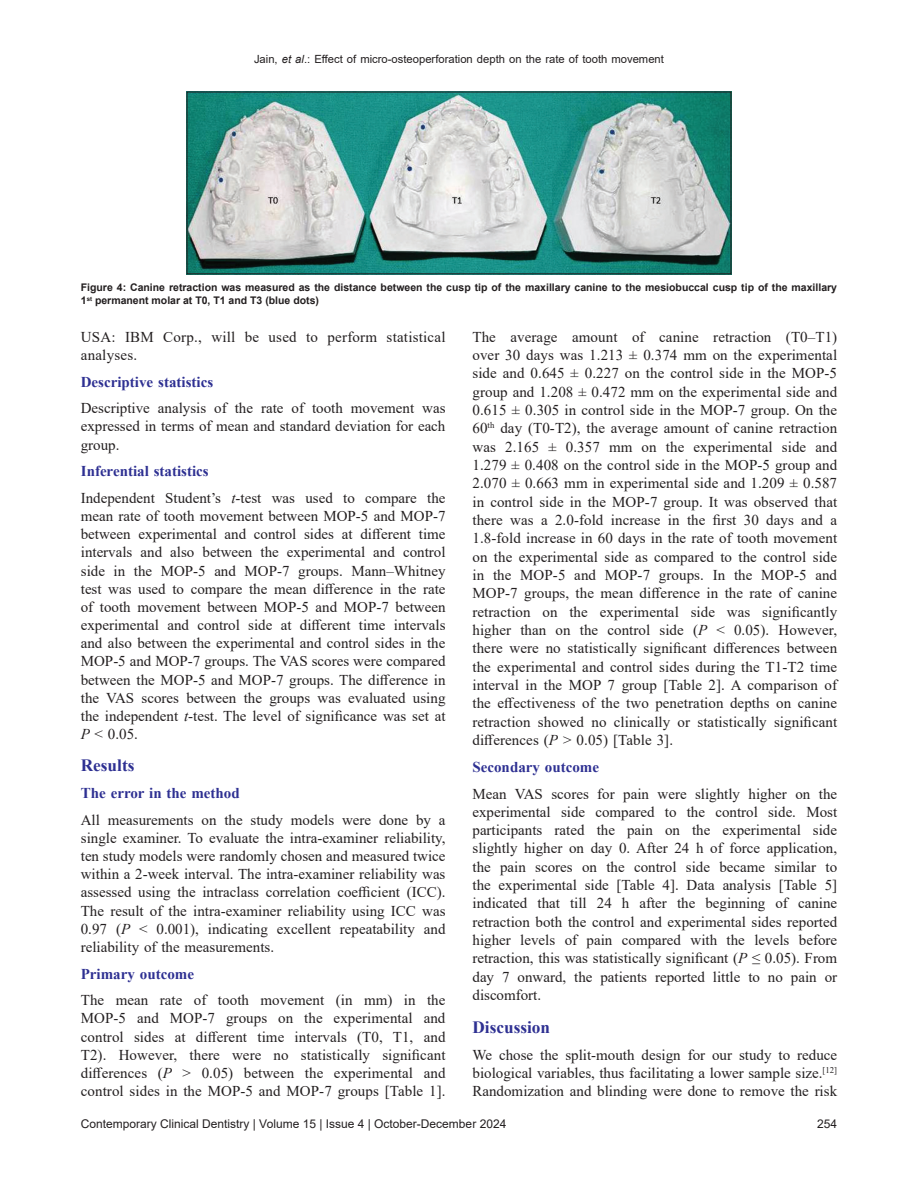
<style>
.page{position:relative;width:918px;height:1188px;background:#fff}
.page>*{position:absolute;margin:0;border:0;box-sizing:border-box;transform-origin:0 0}
.t1{font:700 17.25px "Times New Roman";color:#2e3092}
.TX{font:15px/18.3px "Times New Roman";color:#231f20;text-align:justify}
.t2{font:700 15px "Times New Roman";color:#2e3092}
.t3{font:12px "Arial";color:#231f20}
.t4{font:11.25px "Arial";color:#231f20}
.FGC{font:700 10.5px/13.6px "Arial";color:#231f20}
.s1{font-style:italic}
</style>
<div class="page">
<img style="left:189px;top:94px;width:540px;height:178px">
<div style="left:187px;top:92px;width:544px;height:182px;border:1px solid #231f20"></div>
<p class="t4" style="left:254px;top:51px;width:411px">Jain, <span class="s1">et al</span>.: Effect of micro‑osteoperforation depth on the rate of tooth movement</p>
<p class="FGC" style="left:81px;top:280px;width:758px">Figure 4: Canine retraction was measured as the distance between the cusp tip of the maxillary canine to the mesiobuccal cusp tip of the maxillary<br>1<sup>st</sup> permanent molar at T0, T1 and T3 (blue dots)</p>
<p class="TX" style="left:81px;top:327px;width:366px">USA: IBM Corp., will be used to perform statistical analyses.</p>
<h2 class="t2" style="left:81px;top:371px;width:134px">Descriptive statistics</h2>
<p class="TX" style="left:81px;top:399px;width:366px">Descriptive analysis of the rate of tooth movement was expressed in terms of mean and standard deviation for each group.</p>
<h2 class="t2" style="left:81px;top:460px;width:129px">Inferential statistics</h2>
<p class="TX" style="left:81px;top:488px;width:366px">Independent Student’s <span class="s1">t</span>‑test was used to compare the mean rate of tooth movement between MOP‑5 and MOP‑7 between experimental and control sides at different time intervals and also between the experimental and control side in the MOP‑5 and MOP‑7 groups. Mann–Whitney test was used to compare the mean difference in the rate of tooth movement between MOP‑5 and MOP‑7 between experimental and control side at different time intervals and also between the experimental and control sides in the MOP‑5 and MOP‑7 groups. The VAS scores were compared between the MOP‑5 and MOP‑7 groups. The difference in the VAS scores between the groups was evaluated using the independent <span class="s1">t</span>‑test. The level of significance was set at <span class="s1">P</span> &lt; 0.05.</p>
<h1 class="t1" style="left:81px;top:753px;width:55px">Results</h1>
<h2 class="t2" style="left:81px;top:782px;width:160px">The error in the method</h2>
<p class="TX" style="left:81px;top:810px;width:366px">All measurements on the study models were done by a single examiner. To evaluate the intra‑examiner reliability, ten study models were randomly chosen and measured twice within a 2‑week interval. The intra‑examiner reliability was assessed using the intraclass correlation coefficient (ICC).<br>The result of the intra‑examiner reliability using ICC was 0.97 (<span class="s1">P</span> &lt; 0.001), indicating excellent repeatability and reliability of the measurements.</p>
<h2 class="t2" style="left:81px;top:963px;width:115px">Primary outcome</h2>
<p class="TX" style="left:81px;top:991px;width:366px">The mean rate of tooth movement (in mm) in the MOP‑5 and MOP‑7 groups on the experimental and control sides at different time intervals (T0, T1, and T2). However, there were no statistically significant differences (<span class="s1">P</span> &gt; 0.05) between the experimental and control sides in the MOP‑5 and MOP‑7 groups [Table 1].</p>
<p class="TX" style="left:472px;top:327px;width:366px">The average amount of canine retraction (T0–T1) over 30 days was 1.213 ± 0.374 mm on the experimental side and 0.645 ± 0.227 on the control side in the MOP‑5 group and 1.208 ± 0.472 mm on the experimental side and 0.615 ± 0.305 in control side in the MOP‑7 group. On the 60<sup>th</sup> day (T0‑T2), the average amount of canine retraction was 2.165 ± 0.357 mm on the experimental side and 1.279 ± 0.408 on the control side in the MOP‑5 group and 2.070 ± 0.663 mm in experimental side and 1.209 ± 0.587 in control side in the MOP‑7 group. It was observed that there was a 2.0‑fold increase in the first 30 days and a 1.8‑fold increase in 60 days in the rate of tooth movement on the experimental side as compared to the control side in the MOP‑5 and MOP‑7 groups. In the MOP‑5 and MOP‑7 groups, the mean difference in the rate of canine retraction on the experimental side was significantly higher than on the control side (<span class="s1">P</span> &lt; 0.05). However, there were no statistically significant differences between the experimental and control sides during the T1‑T2 time interval in the MOP 7 group [Table 2]. A comparison of the effectiveness of the two penetration depths on canine retraction showed no clinically or statistically significant differences (<span class="s1">P</span> &gt; 0.05) [Table 3].</p>
<h2 class="t2" style="left:472px;top:756px;width:128px">Secondary outcome</h2>
<p class="TX" style="left:472px;top:784px;width:366px">Mean VAS scores for pain were slightly higher on the experimental side compared to the control side. Most participants rated the pain on the experimental side slightly higher on day 0. After 24 h of force application, the pain scores on the control side became similar to the experimental side [Table 4]. Data analysis [Table 5] indicated that till 24 h after the beginning of canine retraction both the control and experimental sides reported higher levels of pain compared with the levels before retraction, this was statistically significant (<span class="s1">P</span> ≤ 0.05). From day 7 onward, the patients reported little to no pain or discomfort.</p>
<h1 class="t1" style="left:472px;top:1014px;width:79px">Discussion</h1>
<p class="TX" style="left:472px;top:1045px;width:366px">We chose the split‑mouth design for our study to reduce biological variables, thus facilitating a lower sample size.<sup>[12] </sup>Randomization and blinding were done to remove the risk</p>
<p class="t3" style="left:81px;top:1116px;width:427px">Contemporary Clinical Dentistry | Volume 15 | Issue 4 | October-December 2024</p>
<p class="t3" style="left:817px;top:1116px;width:22px">254</p>
</div>
